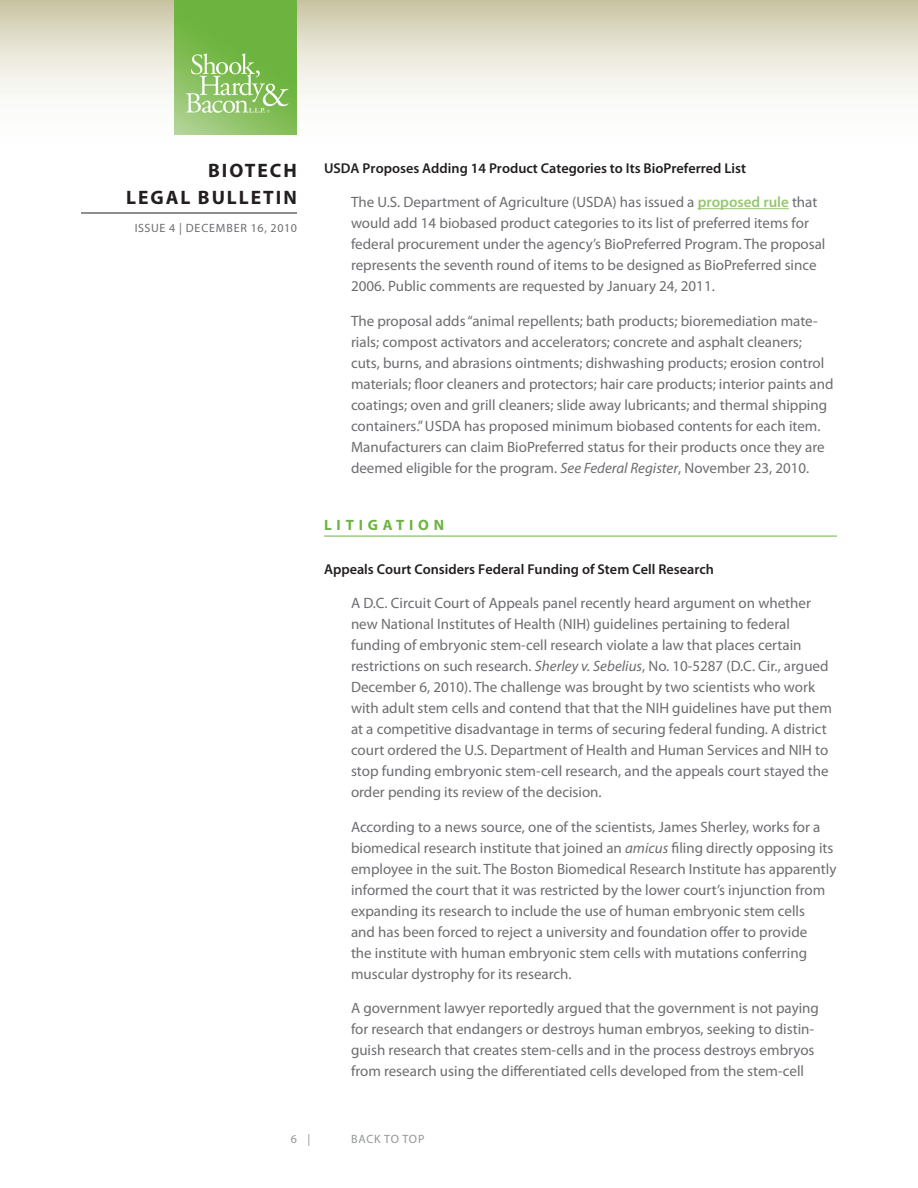
<style>
.page{position:relative;width:918px;height:1188px;background:#fff}
.page>*{position:absolute;margin:0;border:0;box-sizing:border-box;transform-origin:0 0}
.t1{font:700 19.5px/27px "Myriad Pro";letter-spacing:.1em;color:#231f20;text-align:right}
.Body{font:15px/21px "Myriad Pro";color:#6c6d70}
.Head{font:700 15px "Myriad Pro";letter-spacing:.32em;color:#6cb43f}
.Subhead{font:600 14.25px "Myriad Pro";color:#231f20}
.t2{font:12px "Myriad Pro";letter-spacing:.05em;color:#6c6d70}
.t3{font:12px "Myriad Pro";letter-spacing:.06em;color:#939598}
.s1{font-weight:600;color:#96c672}
.s2{font-style:italic}
</style>
<div class="page">
<svg style="left:0;top:0;width:918px;height:135px"></svg>
<hr style="left:81px;top:213px;width:216px;height:1px;background:#231f20">
<img style="left:175px;top:0;width:122px;height:135px">
<hr style="left:698px;top:208px;width:91px;height:1px;background:#96c672">
<hr style="left:324px;top:536px;width:513px;height:1px;background:#6cb43f">
<h1 class="t1" style="left:126px;top:156px;width:172px">BIOTECH<br>LEGAL BULLETIN</h1>
<p class="t2" style="left:135px;top:221px;width:164px">ISSUE 4 | DECEMBER 16, 2010</p>
<p class="Subhead" style="left:324px;top:159px;width:424px">USDA Proposes Adding 14 Product Categories to Its BioPreferred List</p>
<p class="Body" style="left:351px;top:191px;width:476px">The U.S. Department of Agriculture (USDA) has issued a <span class="s1">proposed rule</span> that would add 14 biobased product categories to its list of preferred items for federal procurement under the agency’s BioPreferred Program. The proposal represents the seventh round of items to be designed as BioPreferred since 2006. Public comments are requested by January 24, 2011.</p>
<p class="Body" style="left:351px;top:310px;width:484px">The proposal adds “animal repellents; bath products; bioremediation mate&shy;rials; compost activators and accelerators; concrete and asphalt cleaners; cuts, burns, and abrasions ointments; dishwashing products; erosion control materials; floor cleaners and protectors; hair care products; interior paints and coatings; oven and grill cleaners; slide away lubricants; and thermal shipping containers.” USDA has proposed minimum biobased contents for each item.<br>Manufacturers can claim BioPreferred status for their products once they are deemed eligible for the program. <span class="s2">See Federal Register</span>, November 23, 2010.</p>
<p class="Head" style="left:324px;top:515px;width:122px">LITIGATION</p>
<p class="Subhead" style="left:324px;top:560px;width:391px">Appeals Court Considers Federal Funding of Stem Cell Research</p>
<p class="Body" style="left:351px;top:593px;width:482px">A D.C. Circuit Court of Appeals panel recently heard argument on whether new National Institutes of Health (NIH) guidelines pertaining to federal funding of embryonic stem-cell research violate a law that places certain restrictions on such research. <span class="s2">Sherley v. Sebelius</span>, No. 10-5287 (D.C. Cir., argued December 6, 2010). The challenge was brought by two scientists who work with adult stem cells and contend that that the NIH guidelines have put them at a competitive disadvantage in terms of securing federal funding. A district court ordered the U.S. Department of Health and Human Services and NIH to stop funding embryonic stem-cell research, and the appeals court stayed the order pending its review of the decision.</p>
<p class="Body" style="left:351px;top:816px;width:487px">According to a news source, one of the scientists, James Sherley, works for a biomedical research institute that joined an <span class="s2">amicus</span> filing directly opposing its employee in the suit. The Boston Biomedical Research Institute has apparently informed the court that it was restricted by the lower court’s injunction from expanding its research to include the use of human embryonic stem cells<br>and has been forced to reject a university and foundation offer to provide<br>the institute with human embryonic stem cells with mutations conferring muscular dystrophy for its research.</p>
<p class="Body" style="left:351px;top:998px;width:469px">A government lawyer reportedly argued that the government is not paying for research that endangers or destroys human embryos, seeking to distin&shy;guish research that creates stem-cells and in the process destroys embryos from research using the differentiated cells developed from the stem-cell</p>
<p class="t3" style="left:291px;top:1132px;width:21px">6 |</p>
<p class="t3" style="left:351px;top:1132px;width:75px">BACK TO TOP</p>
</div>
